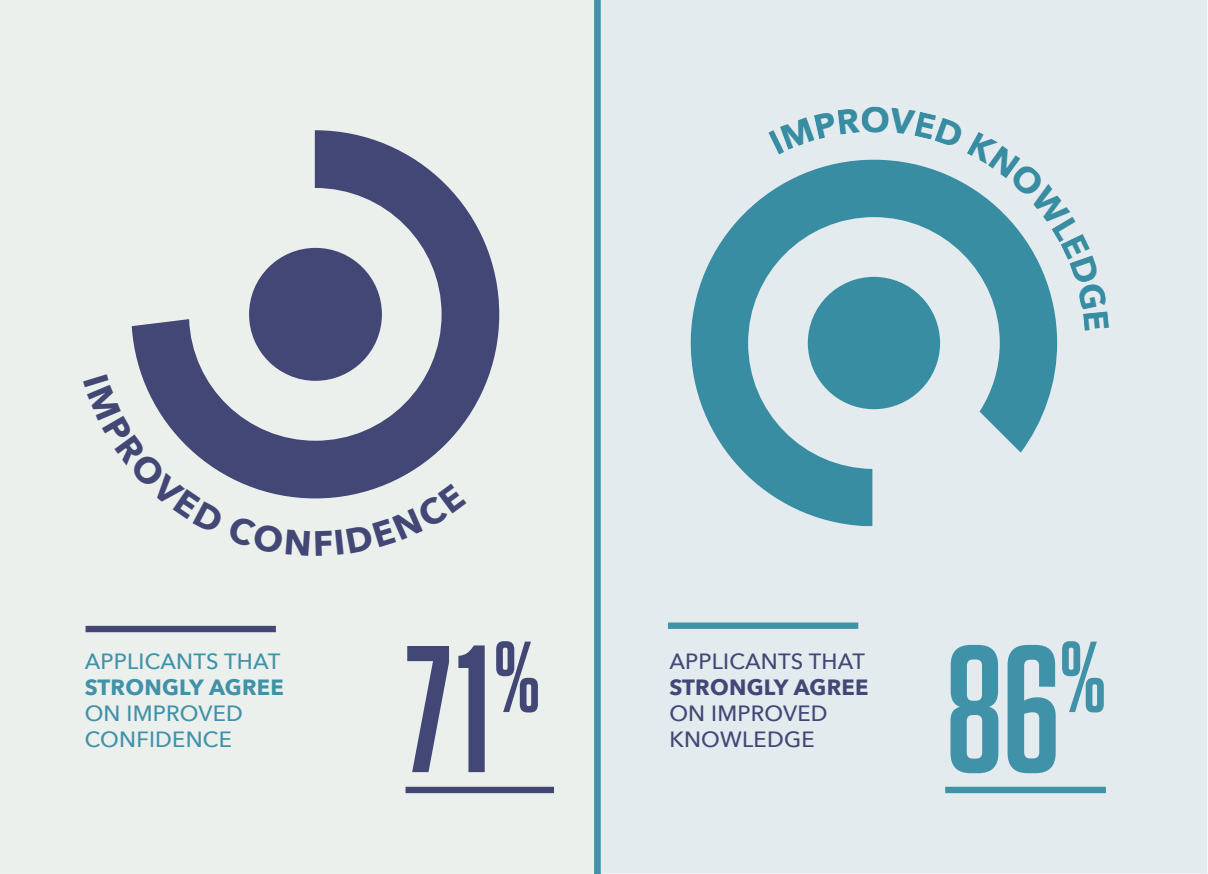
<style>
.page{position:relative;width:1208px;height:874px;background:#fff}
.page>*{position:absolute;margin:0;border:0;box-sizing:border-box;transform-origin:0 0}
.t1{font:600 180px "Tungsten Narrow";color:#424776}
.t2{font:600 180px "Tungsten Narrow";color:#4092a8}
.t3{font:600 100px "Tungsten Narrow";color:#424776}
.t4{font:600 100px "Tungsten Narrow";color:#4092a8}
.t5{font:500 22px/25.8px "Avenir Next";letter-spacing:.01em;color:#4092a8}
.t6{font:500 22px/25.8px "Avenir Next";letter-spacing:.01em;color:#424776}
.t7{font:700 22px "Avenir Next";letter-spacing:.01em;color:#4092a8}
.t8{font:700 22px "Avenir Next";letter-spacing:.01em;color:#424776}
</style>
<div class="page">
<div style="left:601px;top:0;width:606px;height:873px;background:#e3ebef"></div>
<div style="left:0;top:0;width:594px;height:873px;background:#ebf0ed"></div>
<div style="left:594px;top:0;width:7px;height:873px;background:#4092a8"></div>
<svg style="left:132px;top:130px;width:367px;height:368px;background:#bdc2cd"></svg>
<div style="left:249px;top:248px;width:133px;height:132px;background:#424776;border-radius:50%"></div>
<svg style="left:690px;top:160px;width:367px;height:366px;background:#a6c9d4"></svg>
<div style="left:807px;top:277px;width:133px;height:132px;background:#398da3;border-radius:50%"></div>
<div style="left:668px;top:622px;width:190px;height:6px;background:#4092a8"></div>
<div style="left:86px;top:625px;width:190px;height:7px;background:#424776"></div>
<div style="left:405px;top:786px;width:149px;height:6px;background:#424776"></div>
<div style="left:945px;top:786px;width:161px;height:6px;background:#4092a8"></div>
<svg style="left:83px;top:374px;width:383px;height:182px;background:#b8bdc9"></svg>
<svg style="left:768px;top:106px;width:341px;height:225px;background:#abccd6"></svg>
<p class="t5" style="left:85px;top:647px;width:197px">APPLICANTS THAT</p>
<p class="t7" style="left:85px;top:668px;width:200px">STRONGLY AGREE</p>
<p class="t5" style="left:85px;top:699px;width:160px">ON IMPROVED<br>CONFIDENCE</p>
<h2 class="t3" style="left:494px;top:626px;width:47px">%</h2>
<h2 class="t4" style="left:1060px;top:626px;width:47px">%</h2>
<h1 class="t1" style="left:405px;top:618px;width:87px">71</h1>
<h1 class="t2" style="left:946px;top:618px;width:115px">86</h1>
<p class="t6" style="left:669px;top:647px;width:197px">APPLICANTS THAT</p>
<p class="t8" style="left:669px;top:668px;width:200px">STRONGLY AGREE</p>
<p class="t6" style="left:669px;top:699px;width:160px">ON IMPROVED<br>KNOWLEDGE</p>
</div>
